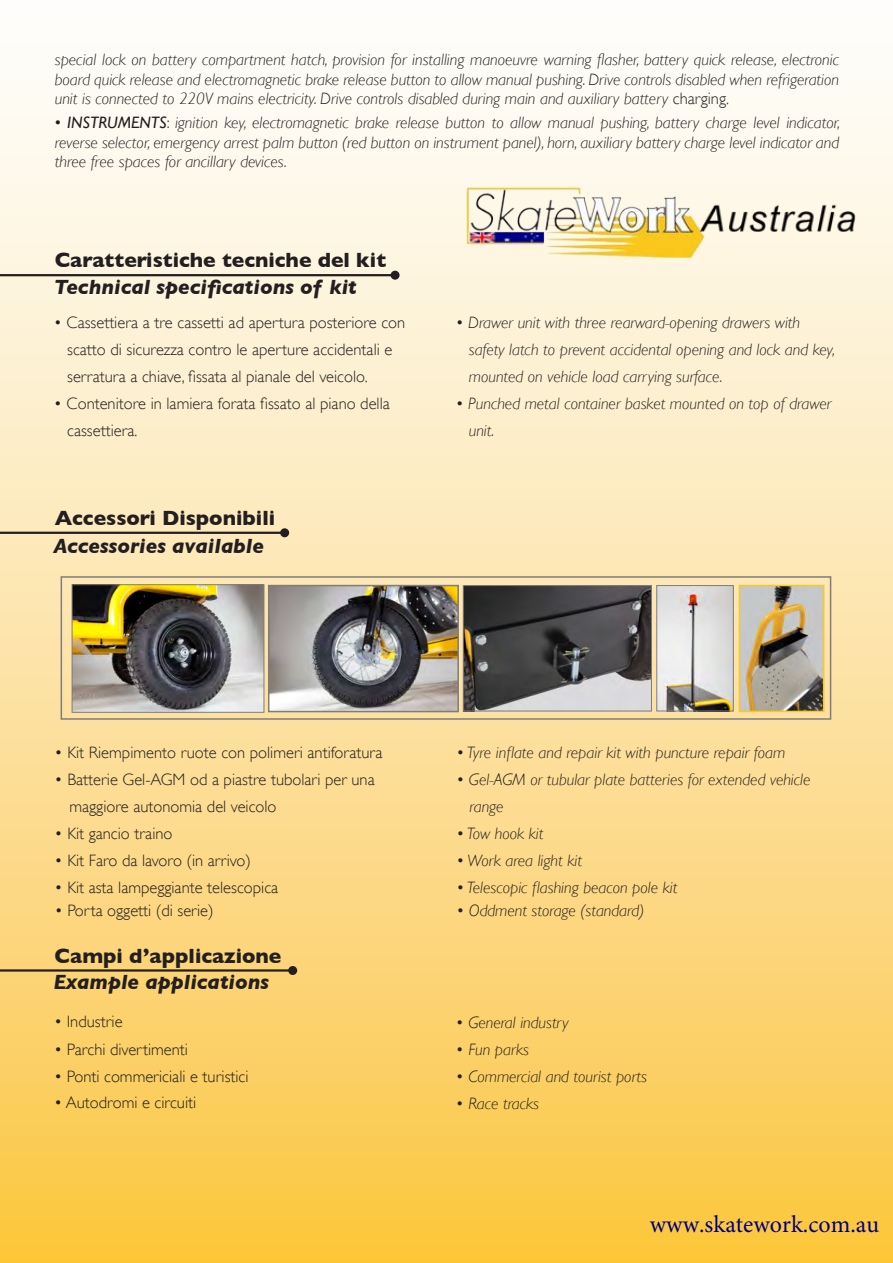
<style>
.page{position:relative;width:893px;height:1263px;background:#fff}
.page>*{position:absolute;margin:0;border:0;box-sizing:border-box;transform-origin:0 0}
.t1{font:24px "Minion Pro";color:#000080}
.t2{font:700 21px "Gill Sans";color:#231f20}
.t3{font:italic 700 21px "Gill Sans";color:#231f20}
.t4{font:italic 300 16.5px/27px "Gill Sans";color:#231f20}
.t5{font:300 16.5px/27px "Gill Sans";color:#231f20}
.s1{font-style:normal}
.s2{font-weight:400}
.s3{font-style:italic}
</style>
<div class="page">
<div style="left:0;top:0;width:893px;height:1263px;background:linear-gradient(to bottom,#feffff,#fbc747)"></div>
<hr style="left:0;top:274px;width:395px;height:2px;background:#231f20">
<div style="left:391px;top:271px;width:9px;height:9px;background:#231f20;border-radius:50%"></div>
<hr style="left:0;top:532px;width:285px;height:2px;background:#231f20">
<div style="left:280px;top:528px;width:9px;height:9px;background:#231f20;border-radius:50%"></div>
<hr style="left:0;top:969px;width:293px;height:2px;background:#231f20">
<div style="left:288px;top:966px;width:9px;height:9px;background:#231f20;border-radius:50%"></div>
<img style="left:74px;top:586px;width:188px;height:125px">
<div style="left:72px;top:584px;width:192px;height:129px;border:1px solid #817c7b"></div>
<img style="left:465px;top:587px;width:184px;height:122px">
<div style="left:463px;top:585px;width:188px;height:126px;border:1px solid #817c7b"></div>
<img style="left:658px;top:587px;width:74px;height:122px">
<div style="left:656px;top:585px;width:78px;height:126px;border:1px solid #817c7b"></div>
<img style="left:271px;top:588px;width:185px;height:121px">
<div style="left:268px;top:585px;width:191px;height:127px;border:2px solid #817c7b"></div>
<img style="left:742px;top:588px;width:79px;height:121px">
<div style="left:739px;top:585px;width:85px;height:127px;border:2px solid #fbc52d"></div>
<div style="left:61px;top:576px;width:770px;height:144px;border:2px solid #817c7b"></div>
<img style="left:467px;top:188px;width:390px;height:70px">
<p class="t4" style="left:55px;top:50px;width:786px;line-height:19.5px;text-align:justify">special lock on battery compartment hatch, provision for installing manoeuvre warning flasher, battery quick release, electronic board quick release and electromagnetic brake release button to allow manual pushing. Drive controls disabled when refrigeration unit is connected to 220V mains electricity. Drive controls disabled during main and auxiliary battery <span class="s1">charging.</span></p>
<p class="t4" style="left:55px;top:113px;width:787px;line-height:19.5px;text-align:justify"><span class="s2">• INSTRUMENTS</span><span class="s1">:</span> ignition key, electromagnetic brake release button to allow manual pushing, battery charge level indicator, reverse selector, emergency arrest palm button (red button on instrument panel), horn, auxiliary battery charge level indicator and three free spaces for ancillary devices.</p>
<p class="t2" style="left:55px;top:248px;width:333px">Caratteristiche tecniche del kit</p>
<p class="t3" style="left:54px;top:275px;width:305px">Technical specifications of kit</p>
<p class="t5" style="left:67px;top:309px;width:340px;text-indent:-14px">• Cassettiera a tre cassetti ad apertura posteriore con scatto di sicurezza contro le aperture accidentali e serratura a chiave, fissata al pianale del veicolo.</p>
<p class="t5" style="left:67px;top:390px;width:324px;text-indent:-13px">• Contenitore in lamiera forata fissato al piano della cassettiera.</p>
<p class="t2" style="left:55px;top:505px;width:222px">Accessori Disponibili</p>
<p class="t3" style="left:53px;top:533px;width:212px">Accessories available</p>
<p class="t4" style="left:469px;top:309px;width:368px;text-indent:-13px">• Drawer unit with three rearward-opening drawers with safety latch to prevent accidental opening and lock and key, mounted on vehicle load carrying surface.</p>
<p class="t4" style="left:469px;top:390px;width:364px;text-indent:-13px">• Punched metal container basket mounted on top of drawer unit.</p>
<p class="t5" style="left:54px;top:739px;width:330px">• Kit Riempimento ruote con polimeri antiforatura</p>
<p class="t5" style="left:69px;top:766px;width:307px;text-indent:-15px">• Batterie Gel-AGM od a piastre tubolari per una maggiore autonomia del veicolo</p>
<p class="t5" style="left:54px;top:820px;width:119px">• Kit gancio traino</p>
<p class="t5" style="left:54px;top:847px;width:198px">• Kit Faro da lavoro (in arrivo)</p>
<p class="t5" style="left:54px;top:874px;width:225px">• Kit asta lampeggiante telescopica</p>
<p class="t5" style="left:54px;top:897px;width:161px"><span class="s3">•</span> Porta oggetti (di serie)</p>
<p class="t2" style="left:54px;top:943px;width:228px">Campi d’applicazione</p>
<p class="t3" style="left:53px;top:970px;width:217px">Example applications</p>
<p class="t5" style="left:54px;top:1008px;width:70px">• Industrie</p>
<p class="t5" style="left:54px;top:1035px;width:136px">• Parchi divertimenti</p>
<p class="t5" style="left:54px;top:1062px;width:196px">• Ponti commericiali e turistici</p>
<p class="t5" style="left:54px;top:1089px;width:144px">• Autodromi e circuiti</p>
<p class="t4" style="left:456px;top:739px;width:331px">• Tyre inflate and repair kit with puncture repair foam</p>
<p class="t4" style="left:470px;top:766px;width:342px;text-indent:-13px">• Gel-AGM or tubular plate batteries for extended vehicle range</p>
<p class="t4" style="left:456px;top:820px;width:89px">• Tow hook kit</p>
<p class="t4" style="left:456px;top:847px;width:127px">• Work area light kit</p>
<p class="t4" style="left:456px;top:874px;width:223px">• Telescopic flashing beacon pole kit</p>
<p class="t4" style="left:456px;top:897px;width:190px">• Oddment storage (standard)</p>
<p class="t4" style="left:455px;top:1008px;width:115px">• General industry</p>
<p class="t4" style="left:455px;top:1035px;width:75px">• Fun parks</p>
<p class="t4" style="left:455px;top:1062px;width:193px">• Commercial and tourist ports</p>
<p class="t4" style="left:455px;top:1089px;width:85px">• Race tracks</p>
<h1 class="t1" style="left:650px;top:1209px;width:231px">www.skatework.com.au</h1>
</div>
